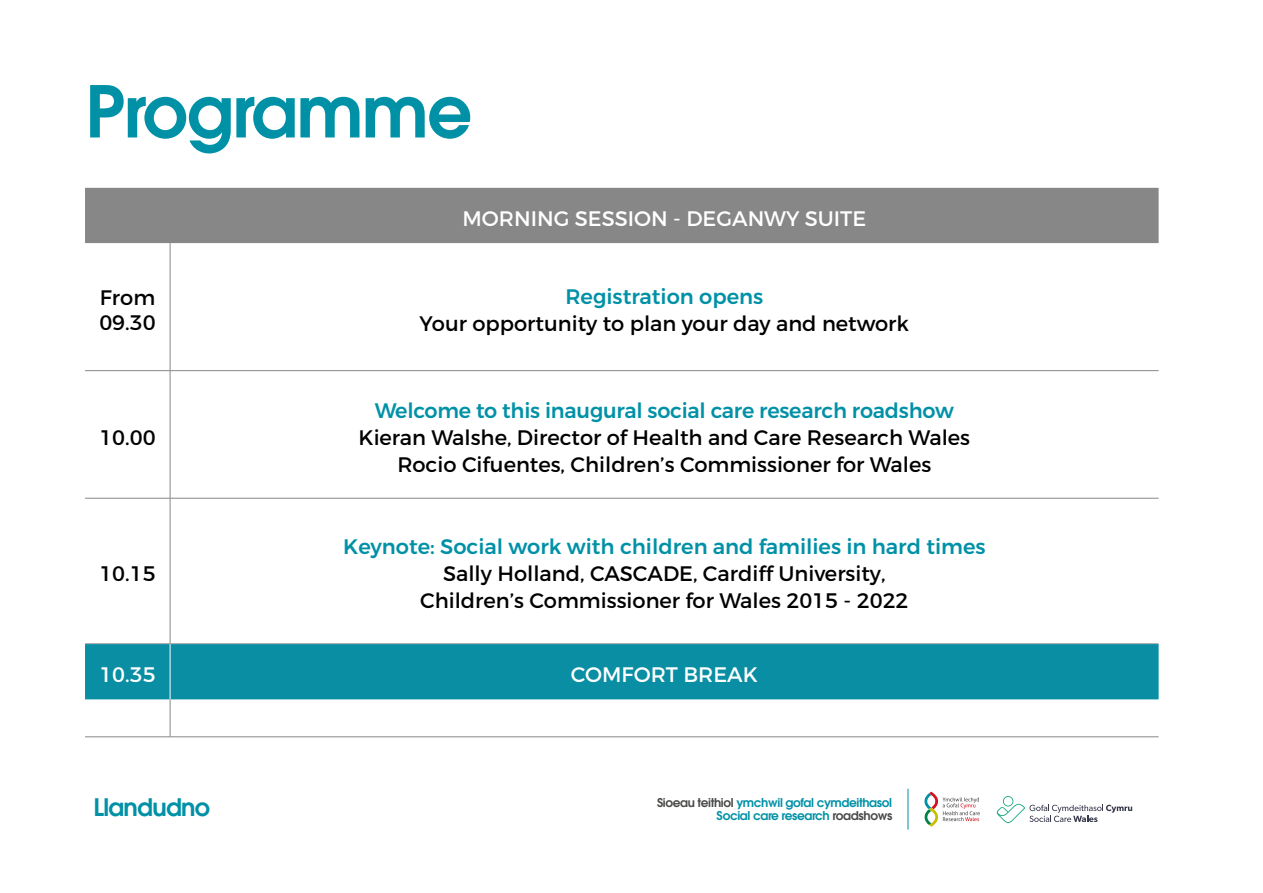
<style>
.page{position:relative;width:1263px;height:893px;background:#fff}
.page>*{position:absolute;margin:0;border:0;box-sizing:border-box;transform-origin:0 0}
.Page_title{font:600 70.8px "ITC Avant Garde Std";letter-spacing:-.02em;color:#0091a7}
.t1{font:600 24px "ITC Avant Garde Std";letter-spacing:-.03em;color:#0091a7}
.t2{font:21px/27px "Montserrat";color:#000;text-align:center}
.t3{font:500 21px "Montserrat";letter-spacing:-.01em;color:#0091a7}
.t4{font:21px "Montserrat";color:#fff}
.t5{font:600 12px "ITC Avant Garde Std";letter-spacing:-.03em;color:#0091a7}
.s1{font-weight:500;color:#0091a7}
.s2{color:#4a4a49}
</style>
<div class="page">
<hr style="left:908px;top:789px;width:1px;height:40px;background:#0091a7">
<svg style="left:997px;top:796px;width:135px;height:27px"></svg>
<svg style="left:924px;top:792px;width:56px;height:35px"></svg>
<div style="left:85px;top:188px;width:1073px;height:55px;background:#878787"></div>
<hr style="left:170px;top:243px;width:1px;height:127px;background:#878787">
<hr style="left:85px;top:370px;width:85px;height:1px;background:#878787">
<hr style="left:170px;top:370px;width:988px;height:1px;background:#878787">
<hr style="left:170px;top:371px;width:1px;height:127px;background:#878787">
<hr style="left:85px;top:498px;width:85px;height:1px;background:#878787">
<hr style="left:170px;top:498px;width:988px;height:1px;background:#878787">
<hr style="left:170px;top:498px;width:1px;height:146px;background:#878787">
<div style="left:85px;top:644px;width:1073px;height:55px;background:#098ea4"></div>
<hr style="left:170px;top:699px;width:1px;height:38px;background:#878787">
<hr style="left:85px;top:736px;width:85px;height:1px;background:#878787">
<hr style="left:170px;top:736px;width:988px;height:1px;background:#878787">
<hr style="left:170px;top:644px;width:1px;height:55px;background:#fff">
<h1 class="Page_title" style="left:85px;top:65px;width:389px">Programme</h1>
<p class="t4" style="left:462px;top:205px;width:405px">MORNING SESSION - DEGANWY SUITE</p>
<p class="t2" style="left:99px;top:284px;width:58px;line-height:25.2px;text-align:left">From<br>09.30</p>
<p class="t2" style="left:420px;top:283px;width:491px"><span class="s1">Registration opens<br></span>Your opportunity to plan your day and network</p>
<p class="t2" style="left:99px;top:424px;width:58px">10.00</p>
<p class="t2" style="left:99px;top:560px;width:58px">10.15</p>
<p class="t3" style="left:375px;top:397px;width:580px">Welcome to this inaugural social care research roadshow</p>
<p class="t2" style="left:359px;top:424px;width:613px">Kieran Walshe, Director of Health and Care Research Wales<br>Rocio Cifuentes, Children’s Commissioner for Wales</p>
<p class="t3" style="left:343px;top:534px;width:644px">Keynote: Social work with children and families in hard times</p>
<p class="t2" style="left:420px;top:560px;width:490px">Sally Holland, CASCADE, Cardiff University,<br>Children’s Commissioner for Wales 2015 - 2022</p>
<p class="t4" style="left:99px;top:662px;width:58px">10.35</p>
<p class="t4" style="left:571px;top:662px;width:188px">COMFORT BREAK</p>
<p class="t1" style="left:94px;top:791px;width:118px">Llandudno</p>
<p class="t5" style="left:657px;top:795px;width:236px"><span class="s2">Sioeau teithiol</span> ymchwil gofal cymdeithasol</p>
<p class="t5" style="left:716px;top:808px;width:177px">Social care research <span class="s2">roadshows</span></p>
</div>
